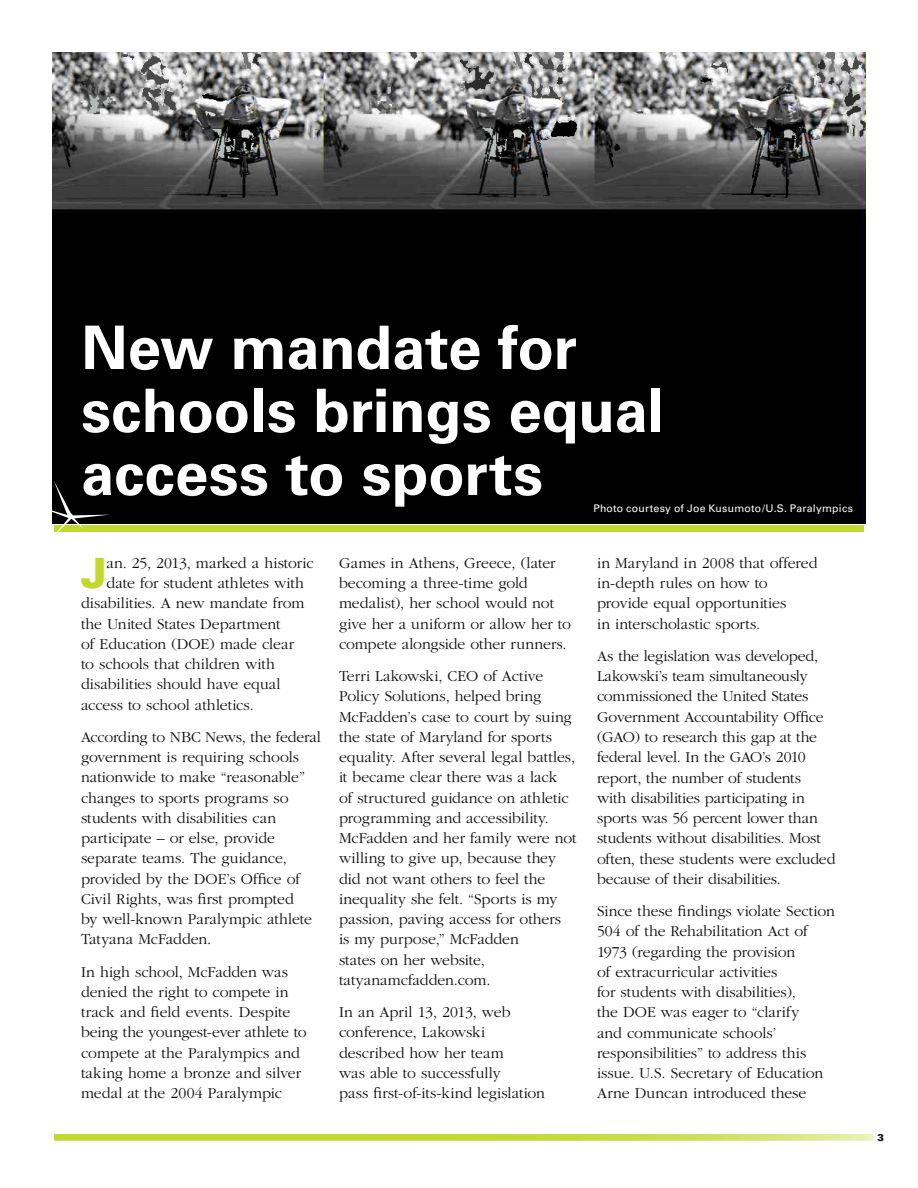
<style>
.page{position:relative;width:918px;height:1188px;background:#fff}
.page>*{position:absolute;margin:0;border:0;box-sizing:border-box;transform-origin:0 0}
.t1{font:700 60px/63px "Univers";letter-spacing:-.005em;color:#fff}
.t2{font:900 41.7px "Univers";color:#c1d82f}
.t3{font:300 15.75px/20.2px "Garamond";letter-spacing:-.005em;color:#0b0a0b}
.t4{font:10.5px "Univers";letter-spacing:.02em;color:#fff}
.t5{font:900 9.75px "Univers";color:#0b0a0b}
</style>
<div class="page">
<div style="left:52px;top:52px;width:814px;height:471px;background:#000"></div>
<img style="left:58px;top:64px;width:737px;height:144px">
<img style="left:87px;top:52px;width:720px;height:115px">
<img style="left:173px;top:52px;width:692px;height:92px">
<img style="left:196px;top:104px;width:340px;height:63px">
<div style="left:54px;top:525px;width:810px;height:7px;background:#c1d82f"></div>
<svg style="left:52px;top:481px;width:58px;height:51px"></svg>
<div style="left:593px;top:503px;width:264px;height:15px;background:#010101"></div>
<svg style="left:54px;top:1134px;width:819px;height:7px;background:#c9dd4c"></svg>
<h1 class="t1" style="left:81px;top:317px;width:585px">New mandate for schools brings equal access to sports</h1>
<p class="t4" style="left:593px;top:502px;width:261px">Photo courtesy of Joe Kusumoto/U.S. Paralympics</p>
<h2 class="t2" style="left:81px;top:547px;width:27px">J</h2>
<p class="t3" style="left:106px;top:553px;width:209px">an. 25, 2013, marked a historic</p>
<p class="t3" style="left:106px;top:573px;width:199px">date for student athletes with</p>
<p class="t3" style="left:81px;top:593px;width:225px">disabilities. A new mandate from</p>
<p class="t3" style="left:81px;top:614px;width:201px">the United States Department</p>
<p class="t3" style="left:81px;top:634px;width:215px">of Education (DOE) made clear</p>
<p class="t3" style="left:81px;top:654px;width:195px">to schools that children with</p>
<p class="t3" style="left:81px;top:674px;width:201px">disabilities should have equal</p>
<p class="t3" style="left:81px;top:695px;width:174px">access to school athletics.</p>
<p class="t3" style="left:81px;top:727px;width:241px">According to NBC News, the federal government is requiring schools nationwide to make “reasonable” changes to sports programs so students with disabilities can participate – or else, provide separate teams. The guidance, provided by the DOE’s Office of<br>Civil Rights, was first prompted<br>by well-known Paralympic athlete<br>Tatyana McFadden.</p>
<p class="t3" style="left:81px;top:962px;width:227px">In high school, McFadden was denied the right to compete in track and field events. Despite being the youngest-ever athlete to compete at the Paralympics and taking home a bronze and silver medal at the 2004 Paralympic</p>
<p class="t3" style="left:339px;top:553px;width:234px">Games in Athens, Greece, (later becoming a three-time gold medalist), her school would not give her a uniform or allow her to compete alongside other runners.</p>
<p class="t3" style="left:339px;top:666px;width:239px">Terri Lakowski, CEO of Active<br>Policy Solutions, helped bring<br>McFadden’s case to court by suing the state of Maryland for sports equality. After several legal battles, it became clear there was a lack<br>of structured guidance on athletic programming and accessibility.<br>McFadden and her family were not willing to give up, because they did not want others to feel the inequality she felt. “Sports is my passion, paving access for others<br>is my purpose,” McFadden<br>states on her website, tatyanamcfadden.com.</p>
<p class="t3" style="left:339px;top:1002px;width:208px">In an April 13, 2013, web conference, Lakowski described how her team<br>was able to successfully<br>pass first-of-its-kind legislation</p>
<p class="t3" style="left:597px;top:553px;width:222px">in Maryland in 2008 that offered in-depth rules on how to provide equal opportunities<br>in interscholastic sports.</p>
<p class="t3" style="left:597px;top:646px;width:240px">As the legislation was developed, Lakowski’s team simultaneously commissioned the United States Government Accountability Office (GAO) to research this gap at the federal level. In the GAO’s 2010 report, the number of students<br>with disabilities participating in sports was 56 percent lower than students without disabilities. Most often, these students were excluded because of their disabilities.</p>
<p class="t3" style="left:597px;top:901px;width:239px">Since these findings violate Section<br>504 of the Rehabilitation Act of<br>1973 (regarding the provision<br>of extracurricular activities<br>for students with disabilities),<br>the DOE was eager to “clarify<br>and communicate schools’ responsibilities” to address this issue. U.S. Secretary of Education<br>Arne Duncan introduced these</p>
<p class="t5" style="left:878px;top:1131px;width:8px">3</p>
</div>
